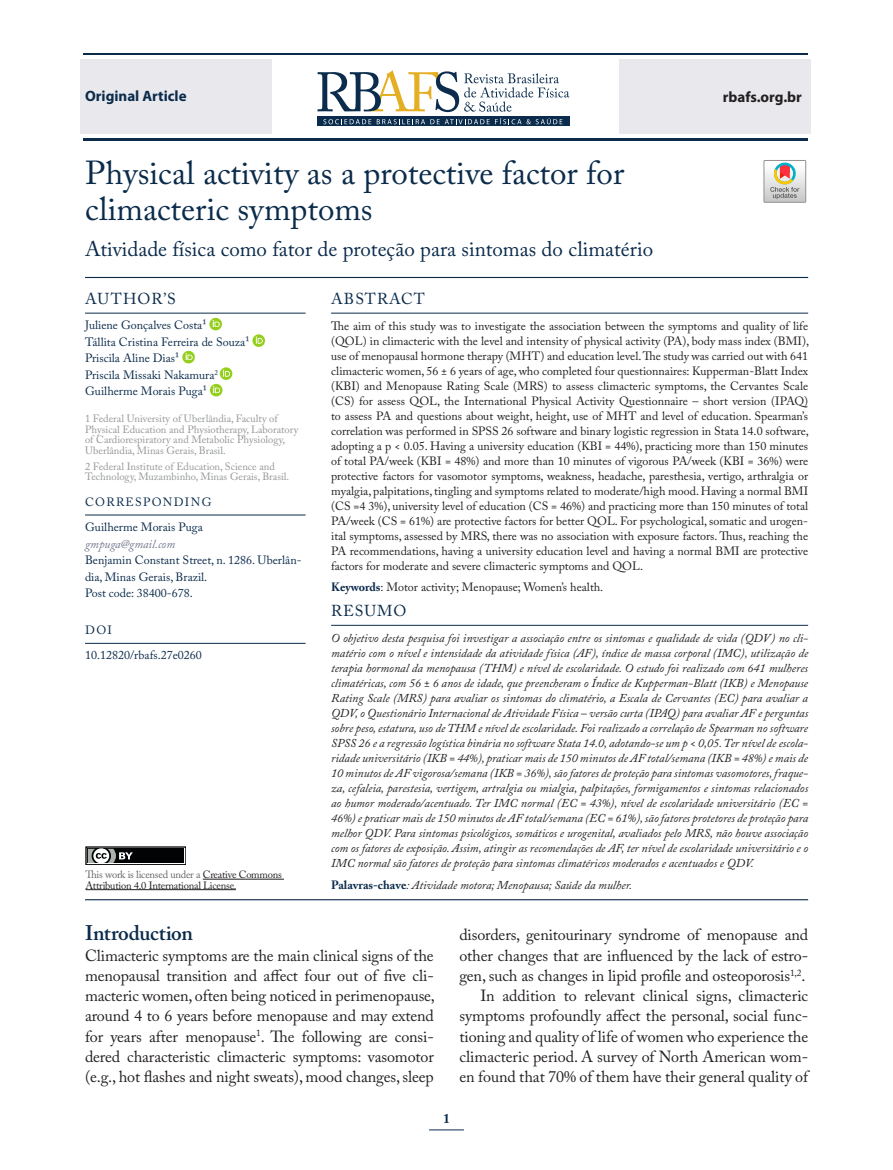
<style>
.page{position:relative;width:893px;height:1170px;background:#fff}
.page>*{position:absolute;margin:0;border:0;box-sizing:border-box;transform-origin:0 0}
.t1{font:33px/36px "Adobe Caslon Pro";color:#0b2b4b}
.t2{font:21px "Adobe Caslon Pro";color:#0b2b4b}
.t3{font:600 21px "Adobe Caslon Pro";letter-spacing:-.015em;color:#0b2b4b}
.t4{font:16.05px/20.2px "Adobe Caslon Pro";letter-spacing:-.005em;color:#231f20;text-align:justify}
.t5{font:15.75px "Adobe Caslon Pro";letter-spacing:.065em;color:#0b2b4b}
.t6{font:700 15px "Myriad Pro";color:#0b2b4b}
.t7{font:700 15px "Myriad Pro";color:#231f20}
.t8{font:700 13.5px "Adobe Caslon Pro";color:#0b2b4b}
.t9{font:italic 12px/15px "Adobe Caslon Pro";color:#231f20;text-align:justify}
.t10{font:12px/15px "Adobe Caslon Pro";color:#231f20;text-align:justify}
.t11{font:12px/16.5px "Adobe Caslon Pro";color:#0b2b4b}
.t12{font:italic 12px "Adobe Caslon Pro";color:#72768d}
.t13{font:10.5px/10.5px "Adobe Caslon Pro";color:#949698}
.t14{font:10.5px/10.5px "Adobe Caslon Pro";letter-spacing:-.02em;color:#231f20}
.s1{font-weight:700;color:#0b2b4b}
.s2{font-weight:700;font-style:normal;color:#0b2b4b}
.s3{color:#636466}
</style>
<div class="page">
<div style="left:619px;top:59px;width:192px;height:75px;background:#e9e9ed"></div>
<div style="left:80px;top:59px;width:192px;height:75px;background:#e9e9ed"></div>
<hr style="left:83px;top:53px;width:725px;height:2px;background:#0b2b4b">
<hr style="left:83px;top:138px;width:725px;height:2px;background:#0b2b4b">
<svg style="left:318px;top:117px;width:252px;height:9px"></svg>
<svg style="left:323px;top:119px;width:48px;height:5px"></svg>
<svg style="left:377px;top:118px;width:185px;height:6px"></svg>
<svg style="left:318px;top:70px;width:251px;height:42px"></svg>
<svg style="left:764px;top:160px;width:42px;height:42px"></svg>
<hr style="left:429px;top:1129px;width:35px;height:1px;background:#0b2b4b">
<div style="left:85px;top:846px;width:101px;height:18px;border:1px solid #020304"></div>
<div style="left:88px;top:848px;width:96px;height:14px;background:#020304"></div>
<svg style="left:85px;top:846px;width:48px;height:19px"></svg>
<hr style="left:203px;top:878px;width:81px;height:1px;background:#231f20">
<hr style="left:85px;top:889px;width:151px;height:1px;background:#231f20">
<hr style="left:85px;top:277px;width:723px;height:1px;background:#0b2b4b">
<hr style="left:85px;top:313px;width:221px;height:1px;background:#0b2b4b">
<hr style="left:85px;top:514px;width:221px;height:1px;background:#0b2b4b">
<hr style="left:85px;top:643px;width:221px;height:1px;background:#0b2b4b">
<svg style="left:209px;top:318px;width:13px;height:12px"></svg>
<svg style="left:252px;top:334px;width:13px;height:13px"></svg>
<svg style="left:182px;top:351px;width:13px;height:12px"></svg>
<svg style="left:210px;top:367px;width:22px;height:29px"></svg>
<hr style="left:331px;top:313px;width:477px;height:1px;background:#0b2b4b">
<hr style="left:331px;top:625px;width:477px;height:1px;background:#0b2b4b">
<hr style="left:85px;top:899px;width:723px;height:1px;background:#0b2b4b">
<p class="t6" style="left:85px;top:88px;width:103px">Original Article</p>
<p class="t7" style="left:723px;top:88px;width:81px">rbafs.org.br</p>
<h1 class="t1" style="left:85px;top:155px;width:541px">Physical activity as a protective factor for climacteric symptoms</h1>
<h2 class="t2" style="left:85px;top:236px;width:570px">Atividade física como fator de proteção para sintomas do climatério</h2>
<h3 class="t5" style="left:85px;top:289px;width:92px">AUTHOR’S</h3>
<p class="t11" style="left:85px;top:317px;width:166px">Juliene Gonçalves Costa¹<br>Tállita Cristina Ferreira de Souza¹<br>Priscila Aline Dias¹<br>Priscila Missaki Nakamura<sup>2<br></sup>Guilherme Morais Puga¹</p>
<p class="t13" style="left:85px;top:413px;width:215px">1 Federal University of Uberlândia, Faculty of Physical Education and Physiotherapy, Laboratory of Cardiorespiratory and Metabolic Physiology, Uberlândia, Minas Gerais, Brasil.</p>
<p class="t13" style="left:85px;top:460px;width:206px">2 Federal Institute of Education, Science and<br>Technology, Muzambinho, Minas Gerais, Brasil.</p>
<p class="t11" style="left:85px;top:489px;width:128px;line-height:25px">CORRESPONDING<br>Guilherme Morais Puga</p>
<p class="t12" style="left:85px;top:536px;width:92px">gmpuga@gmail.com</p>
<p class="t11" style="left:85px;top:551px;width:218px">Benjamin Constant Street, n. 1286. Uberlân&shy;dia, Minas Gerais, Brazil.<br>Post code: 38400-678.</p>
<p class="t11" style="left:85px;top:617px;width:118px;line-height:25px">DOI<br>10.12820/rbafs.27e0260</p>
<h3 class="t5" style="left:331px;top:289px;width:95px">ABSTRACT</h3>
<p class="t10" style="left:331px;top:318px;width:479px">The aim of this study was to investigate the association between the symptoms and quality of life (QOL) in climacteric with the level and intensity of physical activity (PA), body mass index (BMI), use of menopausal hormone therapy (MHT) and education level. The study was carried out with 641 climacteric women, 56 ± 6 years of age, who completed four questionnaires: Kupperman-Blatt Index (KBI) and Menopause Rating Scale (MRS) to assess climacteric symptoms, the Cervantes Scale (CS) for assess QOL, the International Physical Activity Questionnaire – short version (IPAQ) to assess PA and questions about weight, height, use of MHT and level of education. Spearman’s correlation was performed in SPSS 26 software and binary logistic regression in Stata 14.0 software, adopting a p &lt; 0.05. Having a university education (KBI = 44%), practicing more than 150 minutes of total PA/week (KBI = 48%) and more than 10 minutes of vigorous PA/week (KBI = 36%) were protective factors for vasomotor symptoms, weakness, headache, paresthesia, vertigo, arthralgia or myalgia, palpitations, tingling and symptoms related to moderate/high mood. Having a normal BMI (CS =4 3%), university level of education (CS = 46%) and practicing more than 150 minutes of total PA/week (CS = 61%) are protective factors for better QOL. For psychological, somatic and urogen&shy;ital symptoms, assessed by MRS, there was no association with exposure factors. Thus, reaching the PA recommendations, having a university education level and having a normal BMI are protective factors for moderate and severe climacteric symptoms and QOL.</p>
<p class="t10" style="left:331px;top:579px;width:274px"><span class="s1">Keywords</span>: Motor activity; Menopause; Women’s health.</p>
<h3 class="t5" style="left:331px;top:601px;width:77px">RESUMO</h3>
<p class="t9" style="left:331px;top:630px;width:479px">O objetivo desta pesquisa foi investigar a associação entre os sintomas e qualidade de vida (QDV) no cli&shy;matério com o nível e intensidade da atividade física (AF), índice de massa corporal (IMC), utilização de terapia hormonal da menopausa (THM) e nível de escolaridade. O estudo foi realizado com 641 mulheres climatéricas, com 56 ± 6 anos de idade, que preencheram o Índice de Kupperman-Blatt (IKB) e Menopause Rating Scale (MRS) para avaliar os sintomas do climatério, a Escala de Cervantes (EC) para avaliar a QDV, o Questionário Internacional de Atividade Física – versão curta (IPAQ) para avaliar AF e perguntas sobre peso, estatura, uso de THM e nível de escolaridade. Foi realizado a correlação de Spearman no software SPSS 26 e a regressão logística binária no software Stata 14.0, adotando-se um p &lt; 0,05. Ter nível de escola&shy;ridade universitário (IKB = 44%), praticar mais de 150 minutos de AF total/semana (IKB = 48%) e mais de 10 minutos de AF vigorosa/semana (IKB = 36%), são fatores de proteção para sintomas vasomotores, fraque&shy;za, cefaleia, parestesia, vertigem, artralgia ou mialgia, palpitações, formigamentos e sintomas relacionados ao humor moderado/acentuado. Ter IMC normal (EC = 43%), nível de escolaridade universitário (EC = 46%) e praticar mais de 150 minutos de AF total/semana (EC = 61%), são fatores protetores de proteção para melhor QDV. Para sintomas psicológicos, somáticos e urogenital, avaliados pelo MRS, não houve associação com os fatores de exposição. Assim, atingir as recomendações de AF, ter nível de escolaridade universitário e o IMC normal são fatores de proteção para sintomas climatéricos moderados e acentuados e QDV.</p>
<p class="t9" style="left:331px;top:876px;width:303px"><span class="s2">Palavras-chave</span>: Atividade motora; Menopausa; Saúde da mulher.</p>
<p class="t14" style="left:85px;top:869px;width:198px"><span class="s3">This work is licensed under a</span> Creative Commons<br>Attribution 4.0 International License.</p>
<h2 class="t3" style="left:85px;top:920px;width:109px">Introduction</h2>
<p class="t4" style="left:85px;top:944px;width:351px">Climacteric symptoms are the main clinical signs of the menopausal transition and affect four out of five cli&shy;macteric women, often being noticed in perimenopause, around 4 to 6 years before menopause and may extend for years after menopause<sup>1</sup>. The following are consi&shy;dered characteristic climacteric symptoms: vasomotor (e.g., hot flashes and night sweats), mood changes, sleep</p>
<p class="t4" style="left:459px;top:924px;width:350px;text-align:right">disorders, genitourinary syndrome of menopause and other changes that are influenced by the lack of estro&shy;gen, such as changes in lipid profile and osteoporosis<sup>1,2</sup>.<br>In addition to relevant clinical signs, climacteric symptoms profoundly affect the personal, social func&shy;tioning and quality of life of women who experience the climacteric period. A survey of North American wom&shy;en found that 70% of them have their general quality of</p>
<p class="t8" style="left:443px;top:1110px;width:8px">1</p>
</div>
